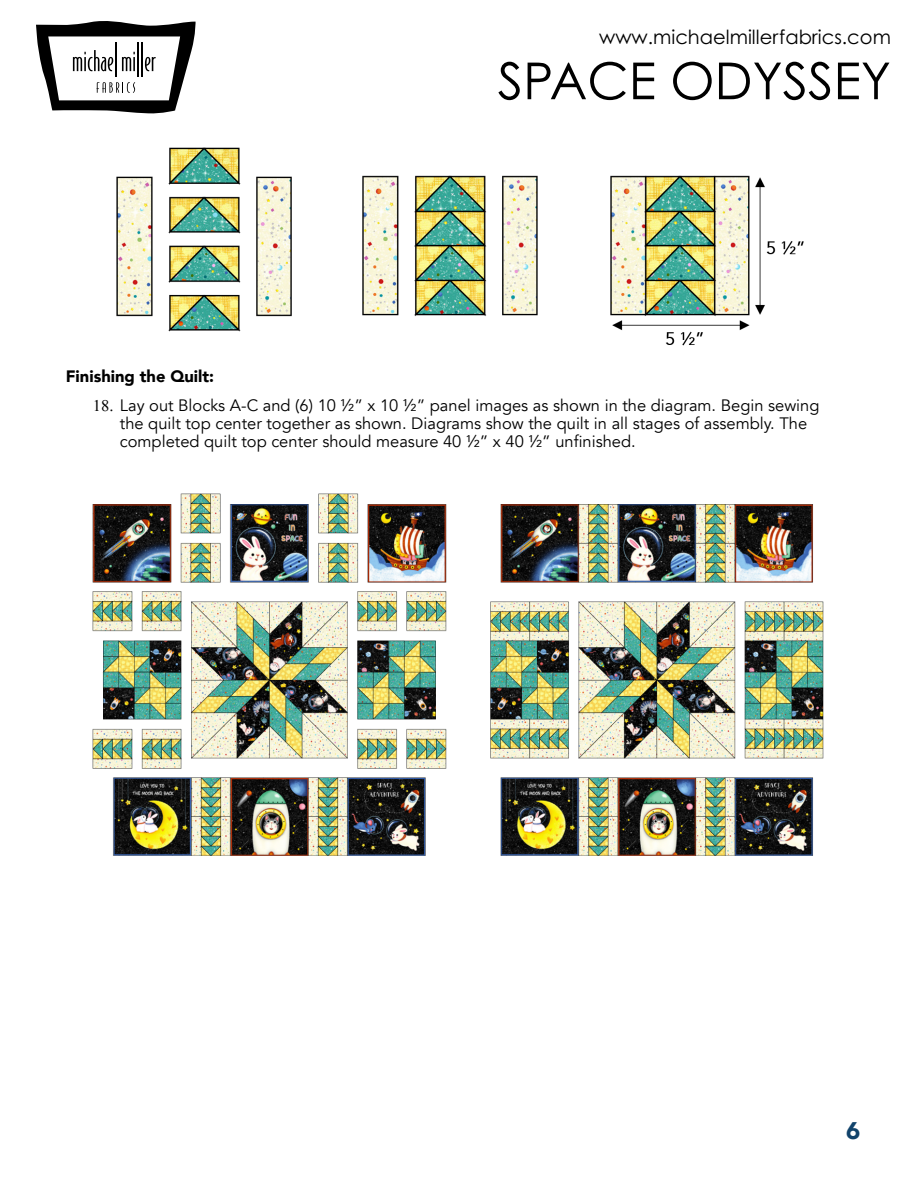
<style>
.page{position:relative;width:918px;height:1188px;background:#fff}
.page>*{position:absolute;margin:0;border:0;box-sizing:border-box;transform-origin:0 0}
.t1{font:51px "Century Gothic Pro";color:#000}
.t2{font:900 24px "Avenir";color:#11436b}
.t3{font:19.5px "Century Gothic Pro";color:#000}
.t4{font:16.5px/17.9px "Avenir";color:#000}
.t5{font:900 16.5px "Avenir";color:#000}
</style>
<div class="page">
<svg style="left:36px;top:21px;width:160px;height:93px"></svg>
<img style="left:116px;top:147px;width:688px;height:199px">
<img style="left:92px;top:493px;width:732px;height:363px">
<p class="t3" style="left:599px;top:25px;width:293px">www.michaelmillerfabrics.com</p>
<h1 class="t1" style="left:498px;top:50px;width:395px">SPACE ODYSSEY</h1>
<p class="t5" style="left:66px;top:362px;width:150px">Finishing the Quilt:</p>
<p class="t4" style="left:120px;top:397px;width:701px">Lay out Blocks A-C and (6) 10 ½” x 10 ½” panel images as shown in the diagram. Begin sewing the quilt top center together as shown. Diagrams show the quilt in all stages of assembly. The completed quilt top center should measure 40 ½” x 40 ½” unfinished.</p>
<h2 class="t2" style="left:846px;top:1110px;width:16px">6</h2>
</div>
